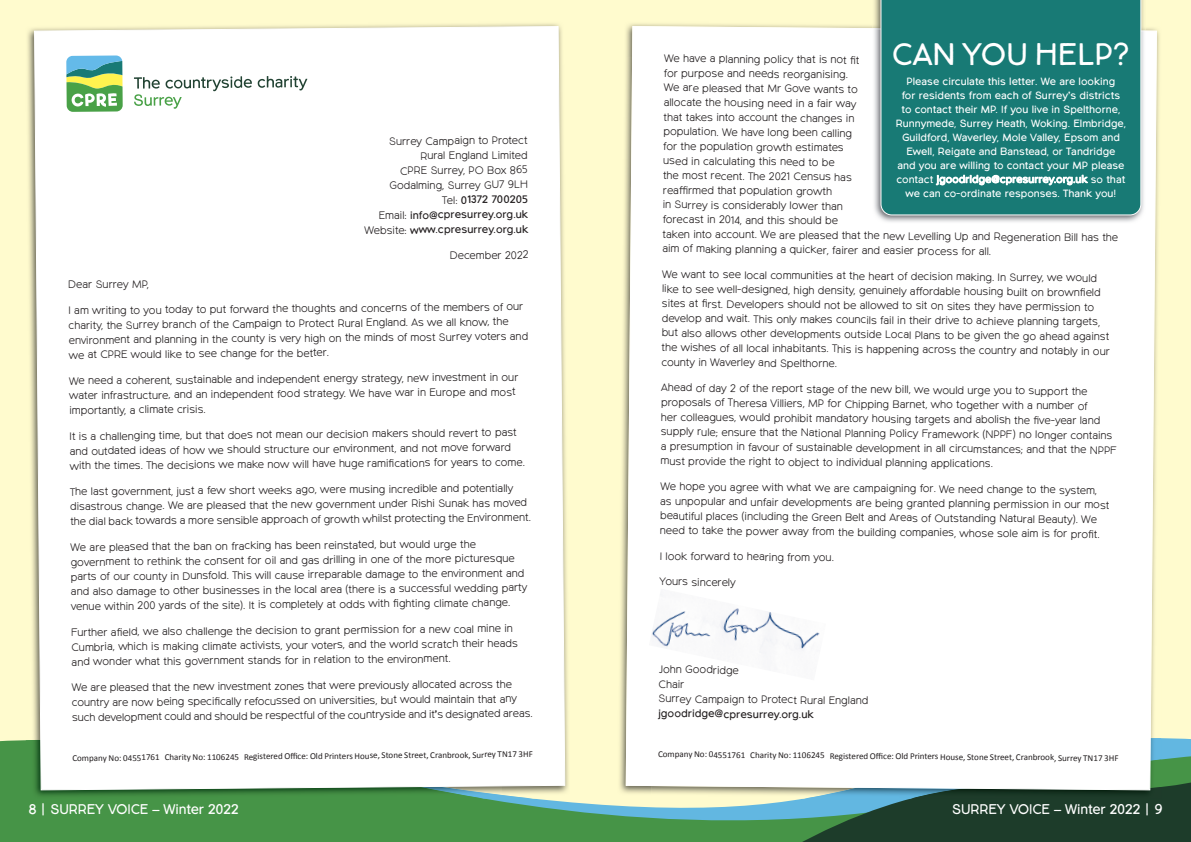
<style>
.page{position:relative;width:1191px;height:842px;background:#fffbce}
.page>*{position:absolute;margin:0;border:0;box-sizing:border-box;transform-origin:0 0}
.t1{font:31px "Northwoods";color:#fff}
.t2{font:14px "Northwoods";letter-spacing:-.01em;color:#fff}
.t3{font:300 10.8px/14.6px "Northwoods";color:#231f20}
.t4{font:10.8px "Northwoods";color:#231f20}
.t5{font:10.5px/14px "Northwoods";color:#fff;text-align:center}
.t6{font:9px "Calibri";letter-spacing:-.01em;color:#231f20}
.t7{font:7.3px "Northwoods";letter-spacing:-.01em;color:#231f20}
.t8{font:6.2px "Northwoods";letter-spacing:-.01em;color:#231f20}
.s1{font-weight:400}
</style>
<div class="page">
<svg style="left:0;top:738px;width:1191px;height:104px;background:#5ca15e"></svg>
<svg style="left:675px;top:764px;width:516px;height:78px;background:#36634e"></svg>
<img style="left:501px;top:23px;width:68px;height:775px">
<img style="left:26px;top:516px;width:8px;height:224px">
<img style="left:483px;top:791px;width:50px;height:7px">
<img style="left:26px;top:740px;width:457px;height:58px">
<div style="left:34px;top:26px;width:532px;height:765px;background:#fff"></div>
<img style="left:1157px;top:31px;width:3px;height:239px">
<img style="left:617px;top:84px;width:34px;height:714px">
<img style="left:651px;top:790px;width:153px;height:8px">
<img style="left:804px;top:738px;width:357px;height:60px">
<img style="left:1157px;top:759px;width:4px;height:28px">
<img style="left:911px;top:787px;width:250px;height:11px">
<div style="left:626px;top:26px;width:531px;height:764px;background:#fff"></div>
<img style="left:872px;top:0;width:273px;height:28px">
<img style="left:872px;top:32px;width:273px;height:192px">
<img style="left:872px;top:28px;width:273px;height:4px">
<div style="left:880px;top:0;width:261px;height:215px;background:#187a75"></div>
<svg style="left:936px;top:175px;width:151px;height:10px;background:#8dbdba"></svg>
<div style="left:649px;top:589px;width:177px;height:91px;background:#fbfbfb"></div>
<p class="t3" style="left:363px;top:135px;width:166px;text-align:right;rotate:-1deg">Surrey Campaign to Protect<br>Rural England Limited<br>CPRE Surrey, PO Box 865<br>Godalming, Surrey GU7 9LH<br>Tel:<span class="s1">01372 700205<br></span>Email:<span class="s1">info@cpresurrey.org.uk<br></span>W ebsite:<span class="s1">www.cpresurrey.org.uk</span></p>
<p class="t3" style="left:449px;top:249px;width:80px;rotate:-1deg">D ecember 2022</p>
<p class="t7" style="left:365px;top:141px;width:98px">cpre.surrey@btconnect.com</p>
<p class="t7" style="left:365px;top:163px;width:81px">www.cpresurrey.org.uk</p>
<p class="t7" style="left:365px;top:185px;width:49px">@CPRESurrey</p>
<p class="t3" style="left:68px;top:278px;width:82px;rotate:-1deg">D ear Surrey M P,</p>
<p class="t3" style="left:68px;top:306px;width:461px;rotate:-1deg">Iam w riting to you today to put forw ard the thoughts and concerns of the members of our charity, the Surrey branch of the Campaign to Protect Rural England.As w e all know , the environment and planning in the county is very high on the minds of most Surrey voters and w e at CPRE w ould like to see change for the better.</p>
<p class="t3" style="left:69px;top:376px;width:451px;rotate:-1deg">W e need a coherent, sustainable and independent energy strategy, new investment in our w ater infrastructure, and an independent food strategy.W e have w ar in Europe and most</p>
<p class="t3" style="left:69px;top:404px;width:141px;rotate:-1deg">importantly, a climate crisis.</p>
<p class="t3" style="left:69px;top:431px;width:460px;rotate:-1deg">It is a challenging time, but that does not mean our decision makers should revert to past and outdated ideas of how w e should structure our environment, and not move forw ard<br>w ith the times.The decisions w e make now w ill have huge ramifi cations for years to come.</p>
<p class="t3" style="left:70px;top:487px;width:465px;rotate:-1deg">The last government, just a few short w eeks ago, w ere musing incredible and potentially disastrous change.W e are pleased that the new government under Rishi Sunak has moved the dial back tow ards a more sensible approach of grow th w hilst protecting the Environment.</p>
<p class="t3" style="left:70px;top:542px;width:458px;rotate:-1deg">W e are pleased that the ban on fracking has been reinstated, but w ould urge the government to rethink the consent for oil and gas drilling in one of the more picturesque parts of our county in D unsfold.This w ill cause irreparable damage to the environment and and also damage to other businesses in the local area (there is a successful w edding party venue w ithin 200 yards of the site).It is completely at odds w ith fi ghting climate change.</p>
<p class="t3" style="left:71px;top:627px;width:448px;rotate:-1deg">Further afi eld, w e also challenge the decision to grant permission for a new coal mine in<br>Cumbria, w hich is making climate activists, your voters, and the w orld scratch their heads and w onder w hat this government stands for in relation to the environment.</p>
<p class="t3" style="left:71px;top:683px;width:465px;rotate:-1deg">W e are pleased that the new investment zones that w ere previously allocated across the country are now being specifi cally refocussed on universities, but w ould maintain that any such development could and should be respectful ofthe countryside and it’s designated areas.</p>
<p class="t6" style="left:72px;top:750px;width:462px">Company No: 04551761 Charity No: 1106245 Registered Office: Old Printers House, Stone Street, Cranbrook, Surrey TN17 3HF</p>
<p class="t8" style="left:71px;top:632px;width:94px">Printed on 100% recycled paper</p>
<h1 class="t1" style="left:891px;top:36px;width:240px">CAN YOU HELP?</h1>
<p class="t5" style="left:896px;top:74px;width:232px">Please circulate this letter. We are looking<br>for residents from each of Surrey’s districts to contact their MP. If you live in Spelthorne, Runnymede, Surrey Heath, Woking. Elmbridge, Guildford, Waverley, Mole Valley, Epsom and Ewell, Reigate and Banstead, or Tandridge<br>and you are willing to contact your MP please contact jgoodridge@cpresurrey.org.uk so that we can co-ordinate responses. Thank you!</p>
<p class="t3" style="left:664px;top:50px;width:197px;rotate:1deg">We have a planning policy that is not fi t for purpose and needs reorganising.<br>We are pleased that Mr Gove wants to allocate the housing need in a fair way that takes into account the changes in population. We have long been calling for the population growth estimates used in calculating this need to be<br>the most recent. The 2021 C ensus has reaffi rmed that population growth<br>in Surrey is considerably lower than forecast in 2014,and this should be</p>
<p class="t3" style="left:663px;top:225px;width:457px;line-height:15.1px;rotate:1deg">taken into account. We are pleased that the new Levelling U p and Regeneration B ill has the aim of making planning a quicker,fairer and easier process for all.</p>
<p class="t3" style="left:662px;top:265px;width:450px;rotate:1deg">We want to see local communities at the heart of decision making. In Surrey,we would like to see well-designed,high density,genuinely aff ordable housing built on brownfi eld sites at fi rst. D evelopers should not be allowed to sit on sites they have permission to develop and wait. This only makes councils fail in their drive to achieve planning targets, but also allows other developments outside Local Plans to be given the go ahead against the wishes of all local inhabitants. This is happening across the country and notably in our</p>
<p class="t3" style="left:661px;top:354px;width:177px;rotate:1deg">county in Waverley and Spelthorne.</p>
<p class="t3" style="left:661px;top:379px;width:457px;rotate:1deg">Ahead of day 2 of the report stage of the new bill,we would urge you to support the proposals of Theresa Villiers,MP for C hipping B arnet,who together with a number of<br>her colleagues,would prohibit mandatory housing targets and abolish the fi ve-year land supply rule;ensure that the N ational Planning Policy Framework (N PPF) no longer contains a presumption in favour of sustainable development in all circumstances;and that the N PPF must provide the right to object to individual planning applications.</p>
<p class="t3" style="left:660px;top:477px;width:451px;rotate:1deg">We hope you agree with what we are campaigning for. We need change to the system, as unpopular and unfair developments are being granted planning permission in our most beautiful places (including the Green B elt and Areas of O utstanding N atural B eauty). We need to take the power away from the building companies,whose sole aim is for profi t.</p>
<p class="t3" style="left:660px;top:548px;width:176px;rotate:1deg">Ilook forward to hearing from you.</p>
<p class="t3" style="left:659px;top:574px;width:78px;rotate:1deg">Yours sincerely</p>
<p class="t3" style="left:659px;top:662px;width:82px;line-height:14.9px;rotate:1deg">John Goodridge<br>C hair</p>
<p class="t3" style="left:658px;top:691px;width:211px;rotate:1deg">Surrey C ampaign to Protect Rural England</p>
<p class="t4" style="left:658px;top:706px;width:157px;rotate:1deg">jgoodridge@cpresurrey.org.uk</p>
<p class="t6" style="left:658px;top:750px;width:462px">Company No: 04551761 Charity No: 1106245 Registered Office: Old Printers House, Stone Street, Cranbrook, Surrey TN17 3HF</p>
<p class="t2" style="left:28px;top:801px;width:212px">8 | SURREY VOICE – Winter 2022</p>
<p class="t2" style="left:952px;top:801px;width:212px">SURREY VOICE – Winter 2022 | 9</p>
</div>
